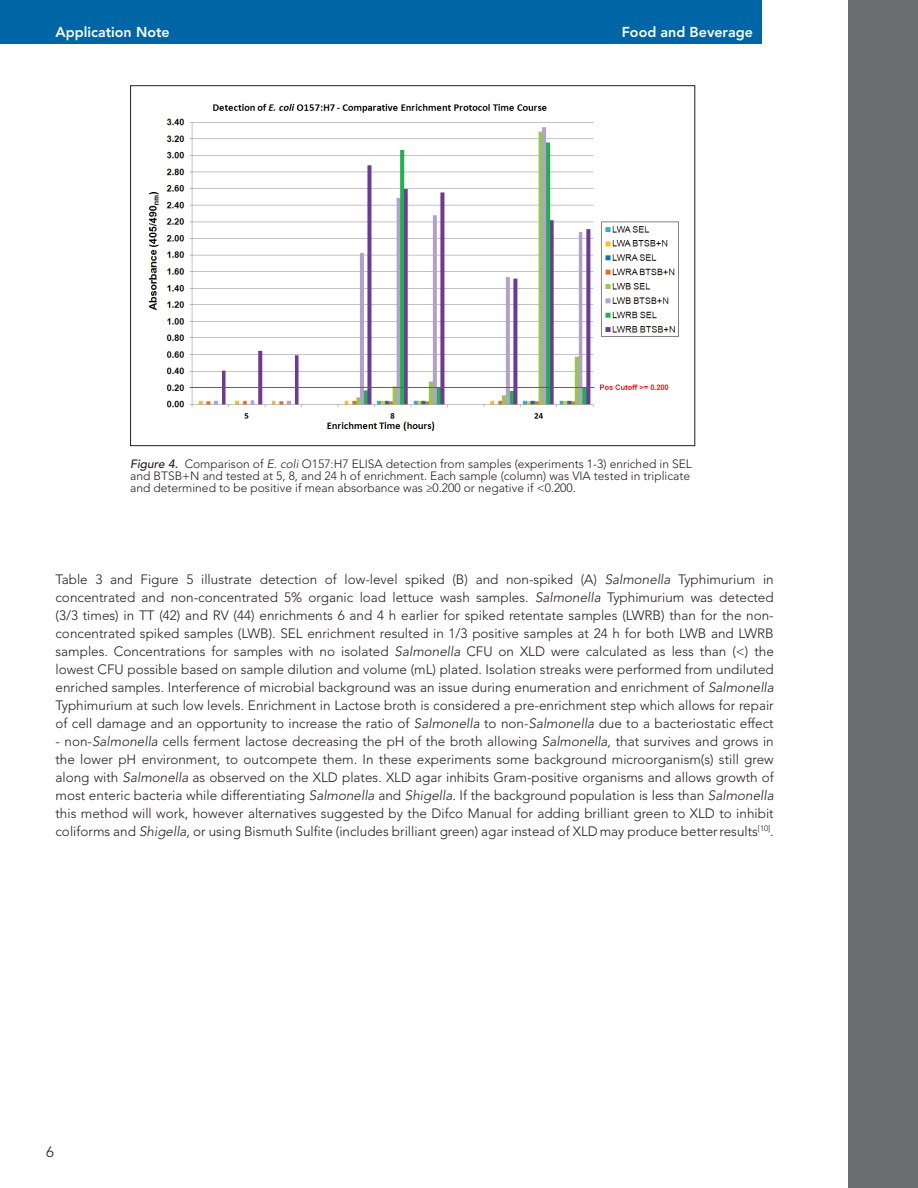
<style>
.page{position:relative;width:918px;height:1188px;background:#fff}
.page>*{position:absolute;margin:0;border:0;box-sizing:border-box;transform-origin:0 0}
.t1{font:300 15px "Avenir LT Std";color:#231f20}
.t2{font:800 14.25px "Avenir LT Std";color:#fff}
.t3{font:300 13.5px/18px "Avenir LT Std";color:#231f20;text-align:justify}
.t4{font:300 12px/12px "Avenir LT Std";color:#231f20}
.s1{font-weight:500;font-style:italic}
.s2{font-style:italic}
</style>
<div class="page">
<div style="left:848px;top:0;width:70px;height:1188px;background:#6c6d70"></div>
<div style="left:0;top:0;width:762px;height:43px;background:#0065a4"></div>
<img style="left:148px;top:103px;width:531px;height:328px">
<p class="t2" style="left:56px;top:23px;width:116px">Application Note</p>
<p class="t2" style="left:622px;top:23px;width:133px">Food and Beverage</p>
<p class="t4" style="left:130px;top:458px;width:563px"><span class="s1">Figure 4.</span> Comparison of <span class="s2">E. coli</span> O157:H7 ELISA detection from samples (experiments 1-3) enriched in SEL and BTSB+N and tested at 5, 8, and 24 h of enrichment. Each sample (column) was VIA tested in triplicate and determined to be positive if mean absorbance was ≥0.200 or negative if &lt;0.200.</p>
<p class="t3" style="left:56px;top:570px;width:720px">Table 3 and Figure 5 illustrate detection of low-level spiked (B) and non-spiked (A) <span class="s2">Salmonella</span> Typhimurium in concentrated and non-concentrated 5% organic load lettuce wash samples. <span class="s2">Salmonella</span> Typhimurium was detected (3/3 times) in TT (42) and RV (44) enrichments 6 and 4 h earlier for spiked retentate samples (LWRB) than for the non&shy;concentrated spiked samples (LWB). SEL enrichment resulted in 1/3 positive samples at 24 h for both LWB and LWRB samples. Concentrations for samples with no isolated <span class="s2">Salmonella</span> CFU on XLD were calculated as less than (&lt;) the lowest CFU possible based on sample dilution and volume (mL) plated. Isolation streaks were performed from undiluted enriched samples. Interference of microbial background was an issue during enumeration and enrichment of <span class="s2">Salmonella </span>Typhimurium at such low levels. Enrichment in Lactose broth is considered a pre-enrichment step which allows for repair of cell damage and an opportunity to increase the ratio of <span class="s2">Salmonella</span> to non-<span class="s2">Salmonella</span> due to a bacteriostatic effect</p>
<p class="t3" style="left:56px;top:732px;width:720px">- non-<span class="s2">Salmonella</span> cells ferment lactose decreasing the pH of the broth allowing <span class="s2">Salmonella,</span> that survives and grows in the lower pH environment<span class="s2">,</span> to outcompete them. In these experiments some background microorganism(s) still grew along with <span class="s2">Salmonella</span> as observed on the XLD plates. XLD agar inhibits Gram-positive organisms and allows growth of most enteric bacteria while differentiating <span class="s2">Salmonella</span> and <span class="s2">Shigella</span>. If the background population is less than <span class="s2">Salmonella </span>this method will work, however alternatives suggested by the Difco Manual for adding brilliant green to XLD to inhibit coliforms and <span class="s2">Shigella</span>, or using Bismuth Sulfite (includes brilliant green) agar instead of XLDmay produce betterresults<sup>[10]</sup>.</p>
<p class="t1" style="left:46px;top:1143px;width:9px">6</p>
</div>
